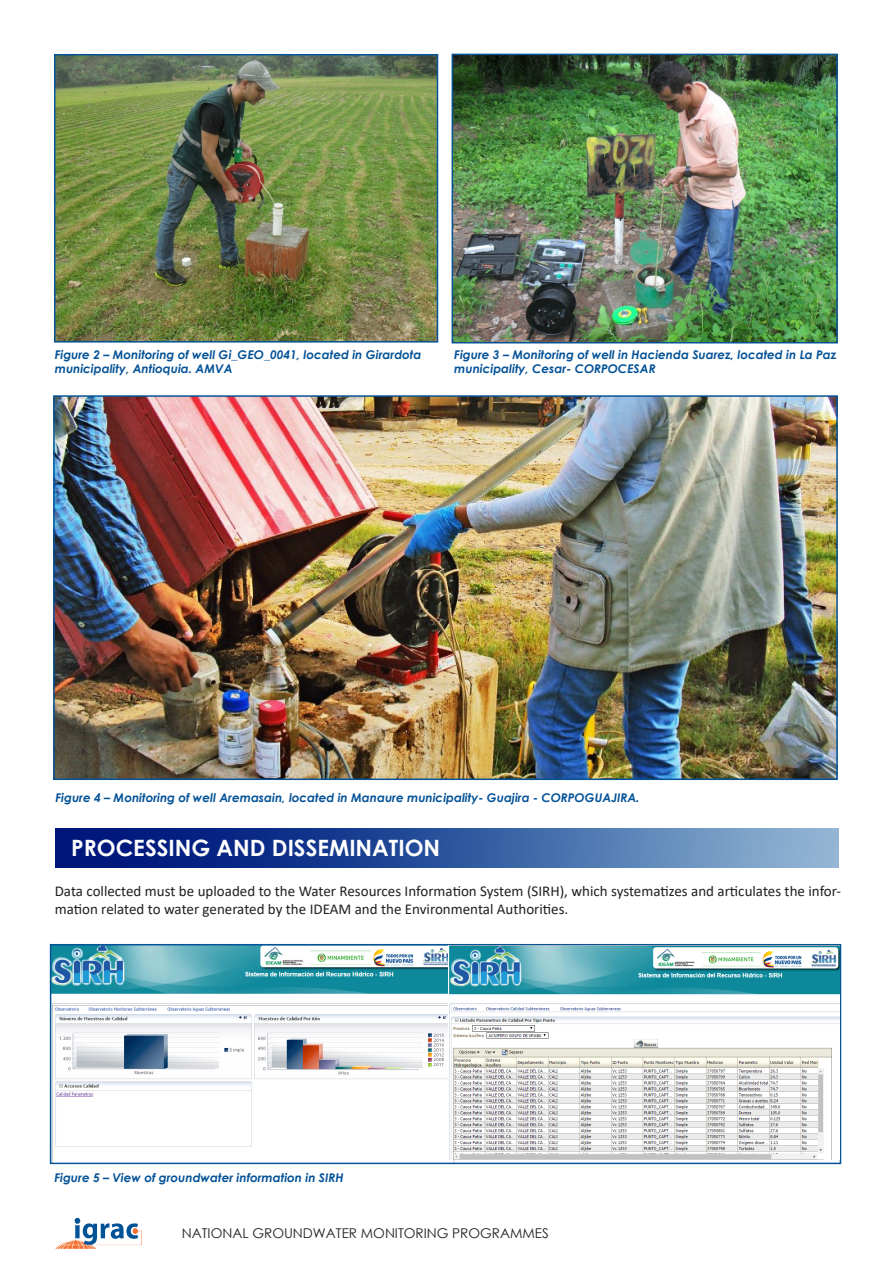
<style>
.page{position:relative;width:893px;height:1263px;background:#fff}
.page>*{position:absolute;margin:0;border:0;box-sizing:border-box;transform-origin:0 0}
.t1{font:700 22.5px "Century Gothic";color:#fff}
.t2{font:15px/18px "Calibri";color:#231f20}
.t3{font:13.5px "Century Gothic";color:#231f20}
.t4{font:italic 700 12px/14.4px "Century Gothic";color:#045297}
</style>
<div class="page">
<img style="left:55px;top:1217px;width:87px;height:32px">
<img style="left:55px;top:828px;width:783px;height:39px">
<img style="left:57px;top:57px;width:378px;height:283px">
<div style="left:54px;top:54px;width:384px;height:289px;border:2px solid #075397"></div>
<img style="left:455px;top:57px;width:380px;height:283px">
<div style="left:452px;top:54px;width:386px;height:289px;border:2px solid #075397"></div>
<img style="left:56px;top:398px;width:779px;height:379px">
<div style="left:53px;top:395px;width:785px;height:385px;border:2px solid #075397"></div>
<img style="left:53px;top:947px;width:405px;height:214px">
<div style="left:50px;top:944px;width:791px;height:220px;border:2px solid #075397"></div>
<img style="left:448px;top:945px;width:392px;height:214px">
<p class="t4" style="left:55px;top:346px;width:368px">Figure 2 – Monitoring of well Gi_GEO_0041, located in Girardota municipality, Antioquia. AMVA</p>
<p class="t4" style="left:454px;top:347px;width:384px">Figure 3 – Monitoring of well in Hacienda Suarez, located in La Paz municipality, Cesar- CORPOCESAR</p>
<p class="t4" style="left:55px;top:790px;width:586px">Figure 4 – Monitoring of well Aremasain, located in Manaure municipality- Guajira - CORPOGUAJIRA.</p>
<p class="t1" style="left:71px;top:831px;width:370px">PROCESSING AND DISSEMINATION</p>
<p class="t2" style="left:55px;top:881px;width:788px">Data collected must be uploaded to the Water Resources Information System (SIRH), which systematizes and articulates the infor&shy;mation related to water generated by the IDEAM and the Environmental Authorities.</p>
<p class="t4" style="left:54px;top:1170px;width:291px">Figure 5 – View of groundwater information in SIRH</p>
<p class="t3" style="left:182px;top:1224px;width:368px">NATIONAL GROUNDWATER MONITORING PROGRAMMES</p>
</div>
